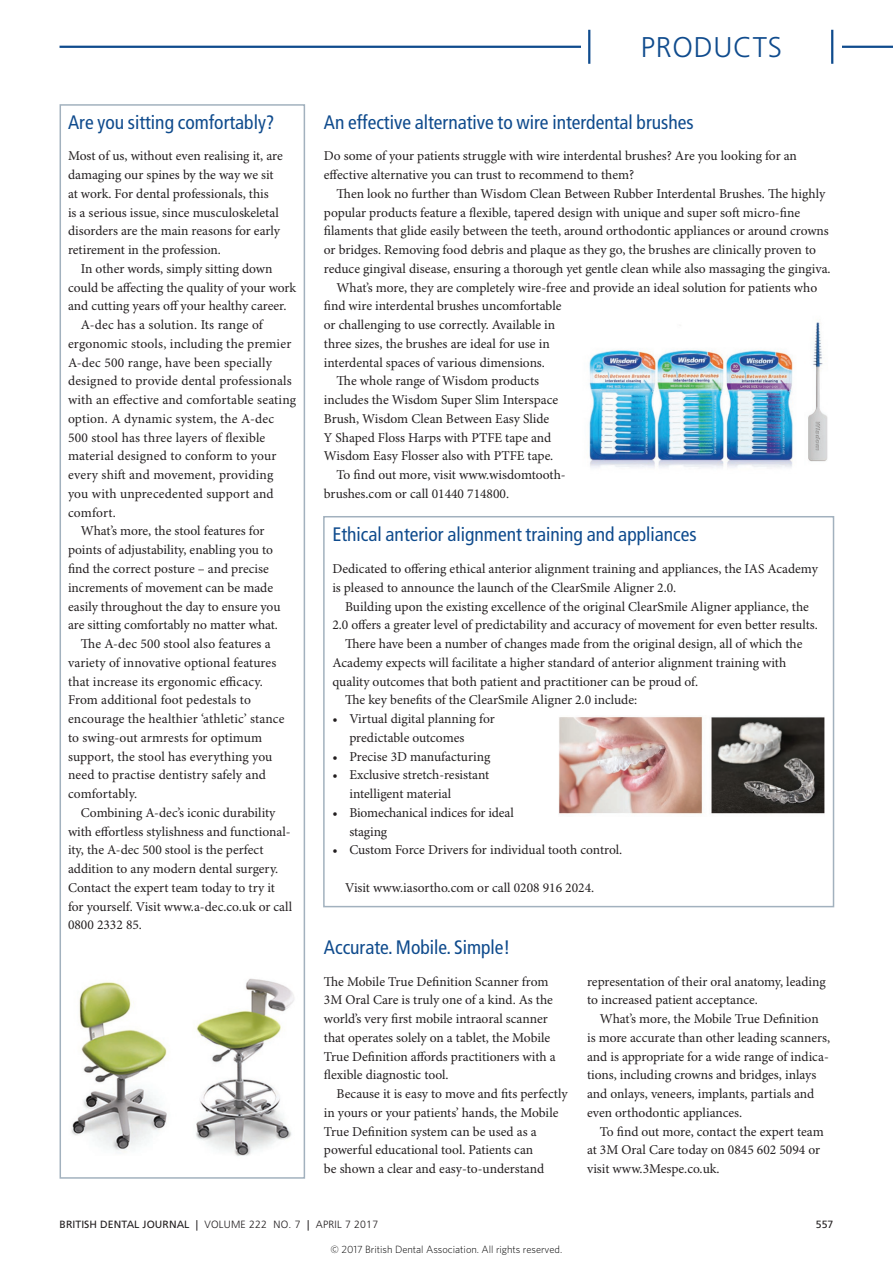
<style>
.page{position:relative;width:893px;height:1263px;background:#fff}
.page>*{position:absolute;margin:0;border:0;box-sizing:border-box;transform-origin:0 0}
.t1{font:300 28.5px "Frutiger LT Std";letter-spacing:.025em;color:#0f4b8d}
.Products_head{font:condensed 19.5px "Frutiger LT Std";color:#0f4b8d}
.body_9pt_ragged{font:13.5px/18.8px "Minion Pro";color:#231f20}
.body_9pt_ragged_1st{font:13.5px/18.8px "Minion Pro";color:#231f20}
.t2{font:300 10.5px "Whitney";color:#000}
.page_footer{font:300 10.5px "Frutiger LT Std";letter-spacing:.02em;color:#231f20}
.page_footer-2{font:10.5px "Frutiger LT Std";color:#231f20}
.s1{font-weight:400}
</style>
<div class="page">
<div style="left:60px;top:104px;width:245px;height:1075px;border:2px solid #a2b1be"></div>
<div style="left:323px;top:516px;width:511px;height:391px;border:2px solid #a2b1be"></div>
<img style="left:71px;top:978px;width:223px;height:178px">
<img style="left:589px;top:322px;width:239px;height:146px">
<img style="left:559px;top:716px;width:265px;height:99px">
<hr style="left:60px;top:46px;width:833px;height:2px;background:#0f4b8d">
<div style="left:581px;top:30px;width:261px;height:34px;background:#fff"></div>
<hr style="left:831px;top:30px;width:2px;height:34px;background:#0f4b8d">
<hr style="left:588px;top:30px;width:2px;height:34px;background:#0f4b8d">
<h1 class="t1" style="left:641px;top:31px;width:143px">PRODUCTS</h1>
<p class="Products_head" style="left:68px;top:111px;width:208px">Are you sitting comfortably?</p>
<p class="Products_head" style="left:324px;top:111px;width:371px">An effective alternative to wire interdental brushes</p>
<p class="body_9pt_ragged_1st" style="left:68px;top:147px;width:216px">Most of us, without even realising it, are damaging our spines by the way we sit at work. For dental professionals, this<br>is a serious issue, since musculoskeletal disorders are the main reasons for early retirement in the profession.</p>
<p class="body_9pt_ragged" style="left:68px;top:260px;width:230px;text-indent:13px">In other words, simply sitting down could be affecting the quality of your work and cutting years off your healthy career.</p>
<p class="body_9pt_ragged" style="left:68px;top:316px;width:230px;text-indent:13px">A-dec has a solution. Its range of ergonomic stools, including the premier A-dec 500 range, have been specially designed to provide dental professionals with an effective and comfortable seating option. A dynamic system, the A-dec 500 stool has three layers of flexible material designed to conform to your every shift and movement, providing you with unprecedented support and comfort.</p>
<p class="body_9pt_ragged" style="left:68px;top:522px;width:214px;text-indent:13px">What’s more, the stool features for points of adjustability, enabling you to find the correct posture – and precise increments of movement can be made easily throughout the day to ensure you are sitting comfortably no matter what.</p>
<p class="body_9pt_ragged" style="left:68px;top:635px;width:218px;text-indent:13px">The A-dec 500 stool also features a variety of innovative optional features that increase its ergonomic efficacy.<br>From additional foot pedestals to encourage the healthier ‘athletic’ stance to swing-out armrests for optimum support, the stool has everything you need to practise dentistry safely and comfortably.</p>
<p class="body_9pt_ragged" style="left:68px;top:804px;width:226px;text-indent:13px">Combining A-dec’s iconic durability with effortless stylishness and functional&shy;ity, the A-dec 500 stool is the perfect addition to any modern dental surgery.<br>Contact the expert team today to try it for yourself. Visit www.a-dec.co.uk or call 0800 2332 85.</p>
<p class="body_9pt_ragged_1st" style="left:324px;top:147px;width:475px">Do some of your patients struggle with wire interdental brushes? Are you looking for an effective alternative you can trust to recommend to them?</p>
<p class="body_9pt_ragged" style="left:324px;top:185px;width:508px;text-indent:13px">Then look no further than Wisdom Clean Between Rubber Interdental Brushes. The highly popular products feature a flexible, tapered design with unique and super soft micro-fine filaments that glide easily between the teeth, around orthodontic appliances or around crowns or bridges. Removing food debris and plaque as they go, the brushes are clinically proven to reduce gingival disease, ensuring a thorough yet gentle clean while also massaging the gingiva.</p>
<p class="body_9pt_ragged" style="left:324px;top:279px;width:495px;text-indent:13px">What’s more, they are completely wire-free and provide an ideal solution for patients who find wire interdental brushes uncomfortable<br>or challenging to use correctly. Available in<br>three sizes, the brushes are ideal for use in<br>interdental spaces of various dimensions.</p>
<p class="body_9pt_ragged" style="left:324px;top:372px;width:236px;text-indent:13px">The whole range of Wisdom products includes the Wisdom Super Slim Interspace Brush, Wisdom Clean Between Easy Slide Y Shaped Floss Harps with PTFE tape and Wisdom Easy Flosser also with PTFE tape.</p>
<p class="body_9pt_ragged" style="left:324px;top:466px;width:243px;text-indent:13px">To find out more, visit www.wisdomtooth&shy;brushes.com or call 01440 714800.</p>
<p class="Products_head" style="left:332px;top:523px;width:366px">Ethical anterior alignment training and appliances</p>
<p class="body_9pt_ragged_1st" style="left:332px;top:560px;width:487px">Dedicated to offering ethical anterior alignment training and appliances, the IAS Academy is pleased to announce the launch of the ClearSmile Aligner 2.0.</p>
<p class="body_9pt_ragged" style="left:332px;top:597px;width:487px;text-align:center">Building upon the existing excellence of the original ClearSmile Aligner appliance, the<br>2.0 offers a greater level of predictability and accuracy of movement for even better results.</p>
<p class="body_9pt_ragged" style="left:332px;top:635px;width:472px;text-indent:13px">There have been a number of changes made from the original design, all of which the<br>Academy expects will facilitate a higher standard of anterior alignment training with quality outcomes that both patient and practitioner can be proud of.</p>
<p class="body_9pt_ragged" style="left:345px;top:691px;width:294px">The key benefits of the ClearSmile Aligner 2.0 include:</p>
<p class="body_9pt_ragged" style="left:349px;top:710px;width:147px;text-indent:-17px">• Virtual digital planning for predictable outcomes</p>
<p class="body_9pt_ragged" style="left:332px;top:747px;width:160px">• Precise 3D manufacturing</p>
<p class="body_9pt_ragged" style="left:349px;top:766px;width:141px;text-indent:-17px">• Exclusive stretch-resistant intelligent material</p>
<p class="body_9pt_ragged" style="left:349px;top:804px;width:166px;text-indent:-17px">• Biomechanical indices for ideal staging</p>
<p class="body_9pt_ragged" style="left:332px;top:841px;width:291px">• Custom Force Drivers for individual tooth control.</p>
<p class="body_9pt_ragged" style="left:345px;top:879px;width:251px">Visit www.iasortho.com or call 0208 916 2024.</p>
<p class="Products_head" style="left:324px;top:936px;width:188px">Accurate. Mobile. Simple!</p>
<p class="body_9pt_ragged_1st" style="left:324px;top:972px;width:233px">The Mobile True Definition Scanner from 3M Oral Care is truly one of a kind. As the world’s very first mobile intraoral scanner that operates solely on a tablet, the Mobile True Definition affords practitioners with a flexible diagnostic tool.</p>
<p class="body_9pt_ragged" style="left:324px;top:1085px;width:245px;text-indent:13px">Because it is easy to move and fits perfectly in yours or your patients’ hands, the Mobile True Definition system can be used as a powerful educational tool. Patients can<br>be shown a clear and easy-to-understand</p>
<p class="body_9pt_ragged" style="left:587px;top:972px;width:240px">representation of their oral anatomy, leading to increased patient acceptance.</p>
<p class="body_9pt_ragged" style="left:587px;top:1010px;width:245px;text-indent:13px">What’s more, the Mobile True Definition is more accurate than other leading scanners, and is appropriate for a wide range of indica&shy;tions, including crowns and bridges, inlays and onlays, veneers, implants, partials and even orthodontic appliances.</p>
<p class="body_9pt_ragged" style="left:587px;top:1122px;width:238px;text-indent:13px">To find out more, contact the expert team at 3M Oral Care today on 0845 602 5094 or visit www.3Mespe.co.uk.</p>
<p class="page_footer" style="left:60px;top:1219px;width:320px"><span class="s1">BRITISH DENTAL JOURNAL |</span> VOLUME 222 NO. 7 <span class="s1">|</span> APRIL 7 2017</p>
<p class="page_footer-2" style="left:816px;top:1218px;width:19px">557</p>
<p class="t2" style="left:330px;top:1243px;width:233px">© 2017 British Dental Association. All rights reserved.</p>
</div>
